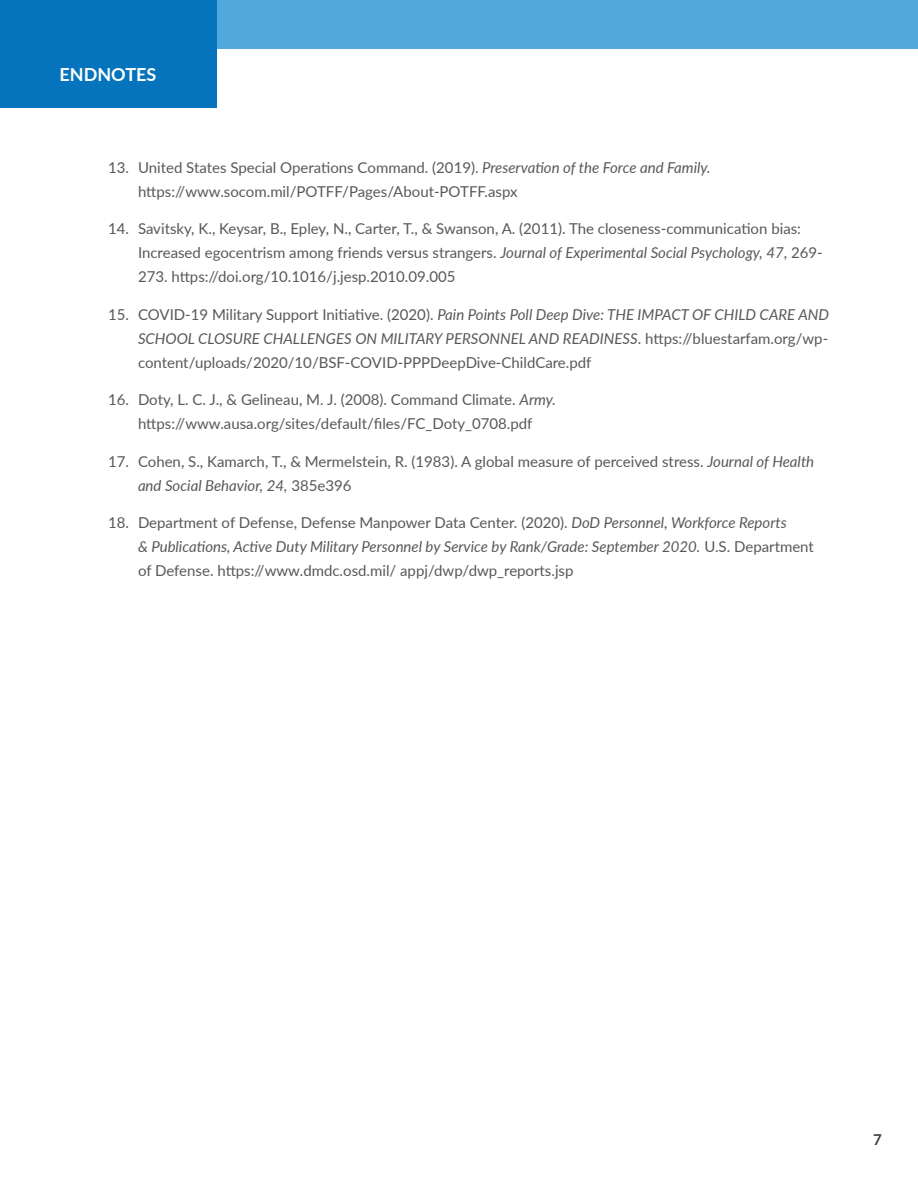
<style>
.page{position:relative;width:918px;height:1188px;background:#fff}
.page>*{position:absolute;margin:0;border:0;box-sizing:border-box;transform-origin:0 0}
.Subhead-white{font:700 18px "Lato";color:#fff}
.t1{font:15px/24px "Lato";color:#57585a}
.t2{font:700 15px "Lato";color:#3e3e3f}
.s1{font-style:italic}
</style>
<div class="page">
<div style="left:0;top:0;width:918px;height:49px;background:#51a8dd"></div>
<div style="left:0;top:0;width:216px;height:108px;background:#0574bc"></div>
<p class="Subhead-white" style="left:60px;top:61px;width:98px">ENDNOTES</p>
<p class="t1" style="left:138px;top:155px;width:574px;text-indent:-30px">13. United States Special Operations Command. (2019). <span class="s1">Preservation of the Force and Family. </span>https://www.socom.mil/POTFF/Pages/About-POTFF.aspx</p>
<p class="t1" style="left:138px;top:216px;width:686px;text-indent:-30px">14. Savitsky, K., Keysar, B., Epley, N., Carter, T., &amp; Swanson, A. (2011). The closeness-communication bias:<br>Increased egocentrism among friends versus strangers. <span class="s1">Journal of Experimental Social Psychology, 47</span>, 269-<br>273. https://doi.org/10.1016/j.jesp.2010.09.005</p>
<p class="t1" style="left:138px;top:302px;width:693px;text-align:justify;text-indent:-30px">15. COVID-19 Military Support Initiative. (2020). <span class="s1">Pain Points Poll Deep Dive: THE IMPACT OF CHILD CARE AND SCHOOL CLOSURE CHALLENGES ON MILITARY PERSONNEL AND READINESS</span>. https://bluestarfam.org/wp&shy;content/uploads/2020/10/BSF-COVID-PPPDeepDive-ChildCare.pdf</p>
<p class="t1" style="left:108px;top:387px;width:449px;text-align:center">16. Doty, L. C. J., &amp; Gelineau, M. J. (2008). Command Climate. <span class="s1">Army. </span>https://www.ausa.org/sites/default/files/FC_Doty_0708.pdf</p>
<p class="t1" style="left:138px;top:449px;width:678px;text-indent:-30px">17. Cohen, S., Kamarch, T., &amp; Mermelstein, R. (1983). A global measure of perceived stress. <span class="s1">Journal of Health and Social Behavior, 24,</span> 385e396</p>
<p class="t1" style="left:138px;top:510px;width:677px;text-indent:-30px">18. Department of Defense, Defense Manpower Data Center. (2020). <span class="s1">DoD Personnel, Workforce Reports<br>&amp; Publications, Active Duty Military Personnel by Service by Rank/Grade: September 2020.</span> U.S. Department of Defense. https://www.dmdc.osd.mil/ appj/dwp/dwp_reports.jsp</p>
<p class="t2" style="left:873px;top:1128px;width:10px">7</p>
</div>
